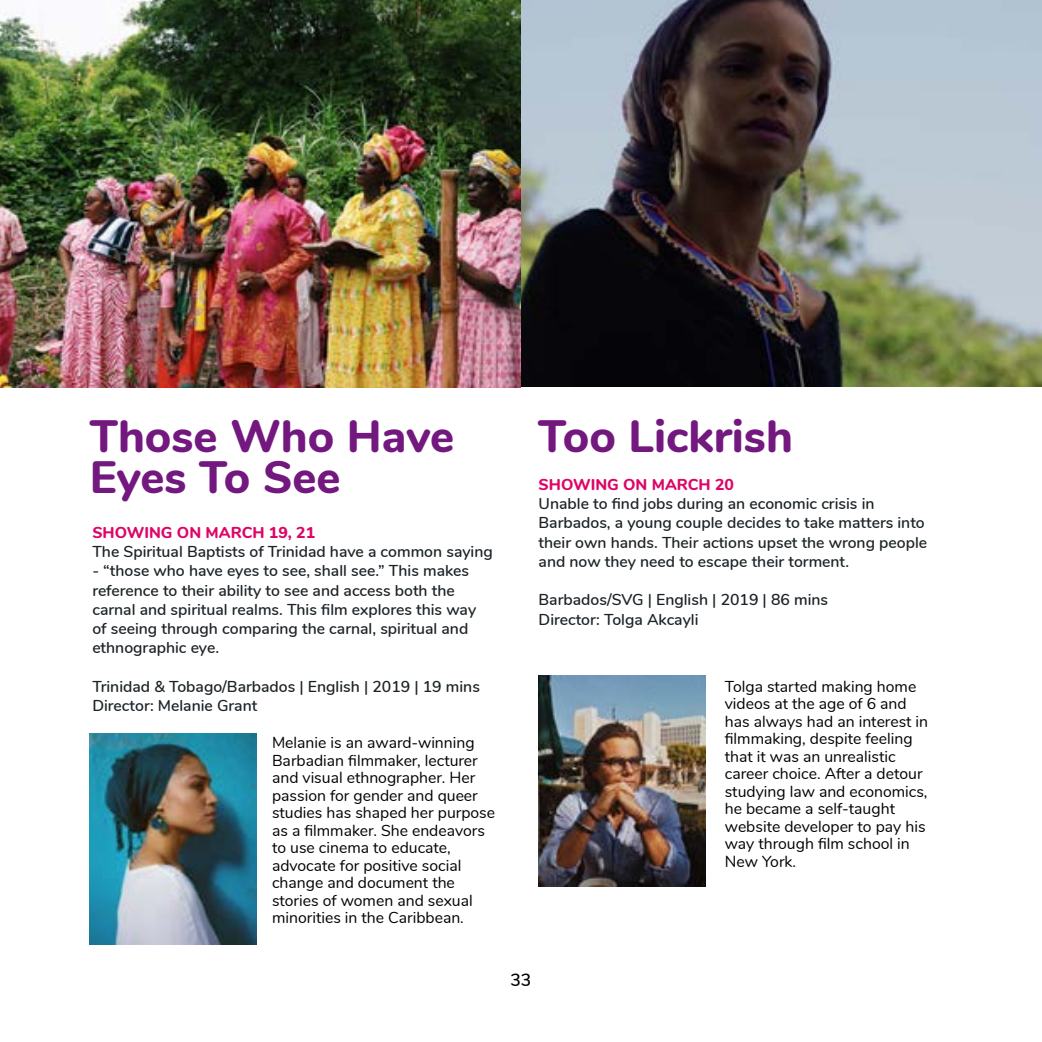
<style>
.page{position:relative;width:1042px;height:1042px;background:#fff}
.page>*{position:absolute;margin:0;border:0;box-sizing:border-box;transform-origin:0 0}
.t1{font:800 45.32px/41.1px "Nunito";color:#73187f}
.t2{font:600 17.5px "Nunito";color:#000}
.t3{font:600 15.75px/19.2px "Nunito";color:#1c2327}
.t4{font:15.75px/17.5px "Nunito";color:#000}
.t5{font:800 15.75px "Nunito";color:#dd0568}
</style>
<div class="page">
<img style="left:0;top:0;width:1042px;height:388px">
<img style="left:89px;top:733px;width:168px;height:211px">
<img style="left:538px;top:675px;width:167px;height:212px">
<h1 class="t1" style="left:90px;top:413px;width:366px">Those Who Have<br>Eyes To See</h1>
<h1 class="t1" style="left:538px;top:413px;width:256px">Too Lickrish</h1>
<p class="t5" style="left:538px;top:473px;width:197px">SHOWING ON MARCH 20</p>
<p class="t3" style="left:538px;top:493px;width:390px">Unable to find jobs during an economic crisis in Barbados, a young couple decides to take matters into their own hands. Their actions upset the wrong people and now they need to escape their torment.</p>
<p class="t3" style="left:538px;top:589px;width:291px">Barbados/SVG | English | 2019 | 86 mins<br>Director: Tolga Akcayli</p>
<p class="t5" style="left:92px;top:521px;width:224px">SHOWING ON MARCH 19, 21</p>
<p class="t3" style="left:92px;top:541px;width:402px">The Spiritual Baptists of Trinidad have a common saying</p>
<p class="t3" style="left:92px;top:560px;width:385px">- “those who have eyes to see, shall see.” This makes reference to their ability to see and access both the carnal and spiritual realms. This film explores this way of seeing through comparing the carnal, spiritual and ethnographic eye.</p>
<p class="t3" style="left:92px;top:676px;width:389px">Trinidad &amp; Tobago/Barbados | English | 2019 | 19 mins<br>Director: Melanie Grant</p>
<p class="t4" style="left:725px;top:676px;width:205px">Tolga started making home videos at the age of 6 and has always had an interest in filmmaking, despite feeling that it was an unrealistic career choice. After a detour studying law and economics, he became a self-taught website developer to pay his way through film school in<br>New York.</p>
<p class="t4" style="left:272px;top:733px;width:225px">Melanie is an award-winning<br>Barbadian filmmaker, lecturer and visual ethnographer. Her passion for gender and queer studies has shaped her purpose as a filmmaker. She endeavors to use cinema to educate, advocate for positive social change and document the stories of women and sexual minorities in the Caribbean.</p>
<p class="t2" style="left:510px;top:966px;width:22px">33</p>
</div>
